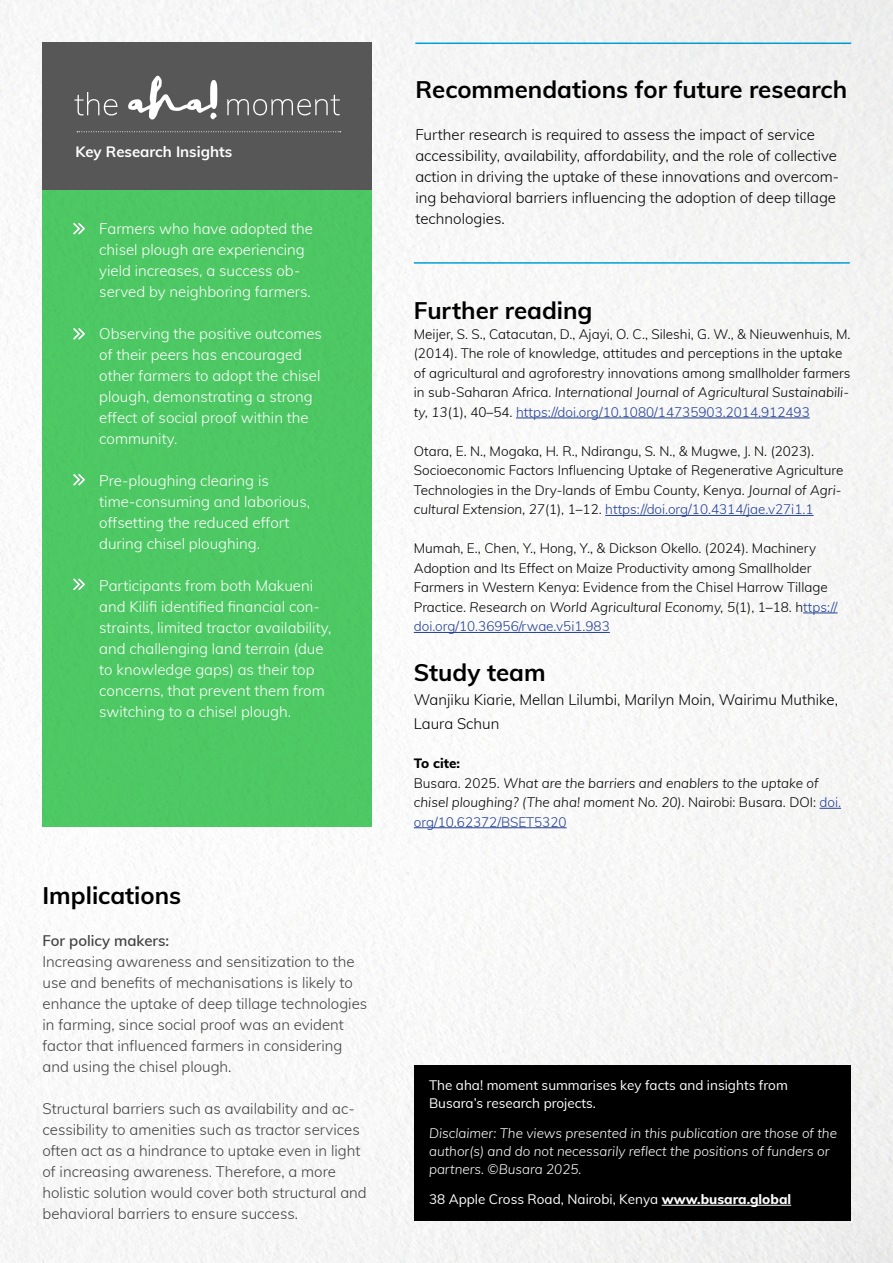
<style>
.page{position:relative;width:893px;height:1263px;background:#fff}
.page>*{position:absolute;margin:0;border:0;box-sizing:border-box;transform-origin:0 0}
.t1{font:700 24px "Muli";color:#000}
.t2{font:300 15px/21px "Muli";color:#fff}
.t3{font:300 15px/21px "Muli";color:#414042}
.t4{font:300 15px/21px "Muli";color:#000}
.t5{font:700 15px "Muli";color:#fff}
.t6{font:600 15px "Muli";color:#414042}
.t7{font:300 13.5px/19.5px "Muli";color:#000}
.t8{font:italic 300 13.5px/19.5px "Muli";color:#000}
.t9{font:italic 300 13.5px/18px "Muli";color:#fff}
.t10{font:13.5px/18px "Muli";color:#fff}
.s1{font-style:italic}
.s2{color:#223f94}
.s3{font-weight:800;font-style:normal}
.s4{font-style:normal}
.s5{font-style:normal;color:#223f94}
.s6{font-weight:800}
</style>
<div class="page">
<img style="left:0;top:0;width:893px;height:1263px">
<div style="left:414px;top:1065px;width:436px;height:155px;background:#000"></div>
<div style="left:43px;top:190px;width:329px;height:637px;background:#4fcc66"></div>
<hr style="left:516px;top:418px;width:294px;height:1px;background:#223f94">
<hr style="left:605px;top:515px;width:209px;height:1px;background:#223f94">
<hr style="left:803px;top:613px;width:35px;height:1px;background:#223f94">
<hr style="left:414px;top:632px;width:196px;height:1px;background:#223f94">
<svg style="left:819px;top:808px;width:22px;height:1px"></svg>
<hr style="left:414px;top:827px;width:153px;height:1px;background:#223f94">
<hr style="left:662px;top:1205px;width:129px;height:1px;background:#fff">
<svg style="left:73px;top:223px;width:12px;height:12px"></svg>
<svg style="left:73px;top:328px;width:12px;height:12px"></svg>
<svg style="left:73px;top:474px;width:12px;height:12px"></svg>
<svg style="left:73px;top:578px;width:12px;height:12px"></svg>
<div style="left:43px;top:43px;width:329px;height:147px;background:#575757"></div>
<svg style="left:128px;top:76px;width:89px;height:43px"></svg>
<svg style="left:74px;top:92px;width:43px;height:24px"></svg>
<svg style="left:77px;top:131px;width:264px;height:1px"></svg>
<svg style="left:227px;top:95px;width:113px;height:20px"></svg>
<hr style="left:414px;top:262px;width:436px;height:2px;background:#00a6e0">
<hr style="left:415px;top:43px;width:436px;height:1px;background:#00a6e0">
<p class="t5" style="left:76px;top:141px;width:158px">Key Research Insights</p>
<p class="t2" style="left:99px;top:217px;width:215px">Farmers who have adopted the chisel plough are experiencing yield increases, a success ob&shy;served by neighboring farmers.</p>
<p class="t2" style="left:99px;top:322px;width:224px">Observing the positive outcomes of their peers has encouraged other farmers to adopt the chisel plough, demonstrating a strong effect of social proof within the community.</p>
<p class="t2" style="left:99px;top:469px;width:212px">Pre-ploughing clearing is time-consuming and laborious, offsetting the reduced effort during chisel ploughing.</p>
<p class="t2" style="left:99px;top:574px;width:234px">Participants from both Makueni and Kilifi identified financial con&shy;straints, limited tractor availability, and challenging land terrain (due to knowledge gaps) as their top concerns, that prevent them from switching to a chisel plough.</p>
<h1 class="t1" style="left:43px;top:878px;width:140px">Implications</h1>
<p class="t6" style="left:43px;top:930px;width:128px">For policy makers:</p>
<p class="t3" style="left:43px;top:950px;width:326px">Increasing awareness and sensitization to the use and benefits of mechanisations is likely to enhance the uptake of deep tillage technologies in farming, since social proof was an evident factor that influenced farmers in considering and using the chisel plough.</p>
<p class="t3" style="left:43px;top:1097px;width:326px">Structural barriers such as availability and ac&shy;cessibility to amenities such as tractor services often act as a hindrance to uptake even in light of increasing awareness. Therefore, a more holistic solution would cover both structural and behavioral barriers to ensure success.</p>
<h1 class="t1" style="left:415px;top:72px;width:433px">Recommendations for future research</h1>
<p class="t4" style="left:415px;top:123px;width:425px">Further research is required to assess the impact of service accessibility, availability, affordability, and the role of collective action in driving the uptake of these innovations and overcom&shy;ing behavioral barriers influencing the adoption of deep tillage technologies.</p>
<h1 class="t1" style="left:414px;top:293px;width:180px">Further reading</h1>
<p class="t7" style="left:414px;top:324px;width:438px">Meijer, S. S., Catacutan, D., Ajayi, O. C., Sileshi, G. W., &amp; Nieuwenhuis, M. (2014). The role of knowledge, attitudes and perceptions in the uptake of agricultural and agroforestry innovations among smallholder farmers in sub-Saharan Africa. <span class="s1">International Journal of Agricultural Sustainabili&shy;ty, 13</span>(1), 40–54. <span class="s2">https://doi.org/10.1080/14735903.2014.912493</span></p>
<p class="t7" style="left:414px;top:441px;width:431px">Otara, E. N., Mogaka, H. R., Ndirangu, S. N., &amp; Mugwe, J. N. (2023).<br>Socioeconomic Factors Influencing Uptake of Regenerative Agriculture Technologies in the Dry-lands of Embu County, Kenya. <span class="s1">Journal of Agri&shy;cultural Extension, 27</span>(1), 1–12. <span class="s2">https://doi.org/10.4314/jae.v27i1.1</span></p>
<p class="t7" style="left:414px;top:538px;width:425px">Mumah, E., Chen, Y., Hong, Y., &amp; Dickson Okello. (2024). Machinery Adoption and Its Effect on Maize Productivity among Smallholder Farmers in Western Kenya: Evidence from the Chisel Harrow Tillage Practice. <span class="s1">Research on World Agricultural Economy, 5</span>(1), 1–18. h<span class="s2">ttps:// doi.org/10.36956/rwae.v5i1.983</span></p>
<h1 class="t1" style="left:414px;top:655px;width:133px">Study team</h1>
<p class="t4" style="left:414px;top:687px;width:426px;line-height:24px">Wanjiku Kiarie, Mellan Lilumbi, Marilyn Moin, Wairimu Muthike,<br>Laura Schun</p>
<p class="t8" style="left:414px;top:753px;width:429px"><span class="s3">To cite:<br></span><span class="s4">Busara. 2025.</span> What are the barriers and enablers to the uptake of chisel ploughing? (The aha! moment No. 20). <span class="s4">Nairobi: Busara. DOI:</span> <span class="s5">doi. org/10.62372/BSET5320</span></p>
<p class="t10" style="left:429px;top:1076px;width:360px">The aha! moment summarises key facts and insights from<br>Busara’s research projects.</p>
<p class="t9" style="left:429px;top:1124px;width:410px">Disclaimer: The views presented in this publication are those of the author(s) and do not necessarily reflect the positions of funders or partners. ©Busara 2025.</p>
<p class="t10" style="left:429px;top:1190px;width:364px">38 Apple Cross Road, Nairobi, Kenya <span class="s6">www.busara.global</span></p>
</div>
